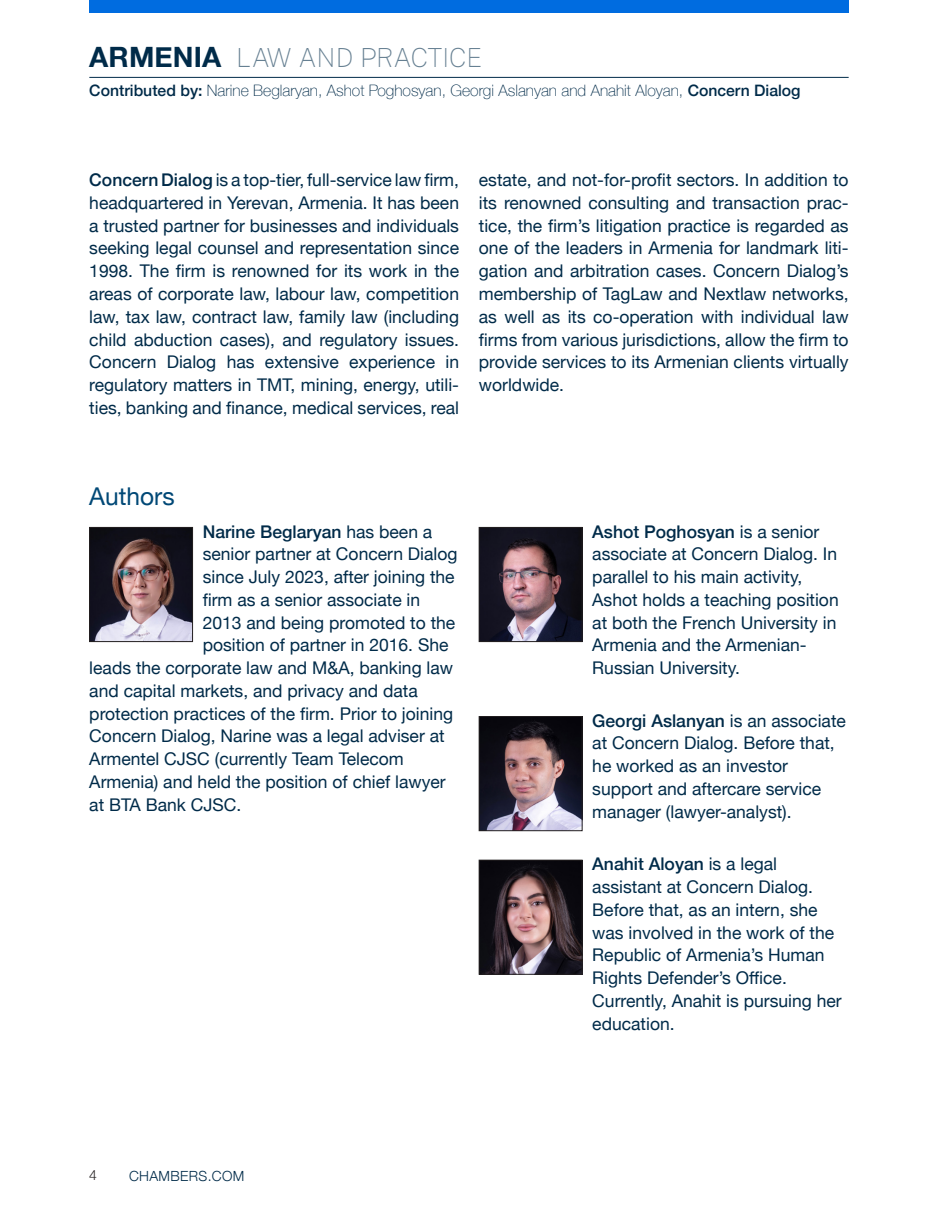
<style>
.page{position:relative;width:938px;height:1221px;background:#fff}
.page>*{position:absolute;margin:0;border:0;box-sizing:border-box;transform-origin:0 0}
.t1{font:100 26.25px "Public Sans";color:#668092}
.Authors{font:24.5px "Helvetica Neue";color:#004876}
.Author_paragraph{font:17.5px/22.8px "Helvetica Neue";color:#002b49}
.Firm_paragraph{font:17.5px/22.8px "Helvetica Neue";color:#002b49;text-align:justify}
.Author_paragraph-2{font:500 17.5px "Helvetica Neue";color:#002b49}
.t2{font:100 15.75px "Helvetica Neue";color:#002b49}
.t3{font:300 14px "Helvetica Neue";letter-spacing:.025em;color:#002b49}
.t4{font:300 14px "Helvetica Neue";color:#231f20}
.s1{font-family:"Helvetica Neue";font-weight:700;font-size:28px;color:#002b49}
.s2{font-weight:500}
.s3{font-weight:400}
</style>
<div class="page">
<hr style="left:89px;top:77px;width:759px;height:1px;background:#002b49">
<div style="left:89px;top:0;width:759px;height:13px;background:#006ce0"></div>
<img style="left:91px;top:529px;width:100px;height:110px">
<div style="left:89px;top:527px;width:104px;height:114px;border:1px solid #231f20"></div>
<img style="left:481px;top:529px;width:99px;height:110px">
<div style="left:479px;top:527px;width:103px;height:114px;border:1px solid #231f20"></div>
<img style="left:481px;top:718px;width:99px;height:110px">
<div style="left:479px;top:716px;width:103px;height:114px;border:1px solid #231f20"></div>
<img style="left:481px;top:861px;width:99px;height:111px">
<div style="left:479px;top:859px;width:103px;height:115px;border:1px solid #231f20"></div>
<h1 class="t1" style="left:89px;top:39px;width:376px"><span class="s1">ARMENIA</span> LAW AN D PRACTICE</h1>
<p class="t2" style="left:89px;top:79px;width:712px"><span class="s2">Contributed by:</span> Narine Beglaryan, Ashot Poghosyan, Georgi Aslanyan and Anahit Aloyan, <span class="s2">Concern Dialog</span></p>
<p class="Firm_paragraph" style="left:89px;top:170px;width:371px"><span class="s2">Concern Dialog</span> is a top-tier, full-service law firm, headquartered in Yerevan, Armenia. It has been a trusted partner for businesses and individuals seeking legal counsel and representation since 1998. The firm is renowned for its work in the areas of corporate law, labour law, competition law, tax law, contract law, family law (including child abduction cases), and regulatory issues.<br>Concern Dialog has extensive experience in regulatory matters in TMT, mining, energy, utili&shy;ties, banking and finance, medical services, real</p>
<p class="Firm_paragraph" style="left:479px;top:170px;width:371px">estate, and not-for-profit sectors. In addition to its renowned consulting and transaction prac&shy;tice, the firm’s litigation practice is regarded as one of the leaders in Armenia for landmark liti&shy;gation and arbitration cases. Concern Dialog’s membership of TagLaw and Nextlaw networks, as well as its co-operation with individual law firms from various jurisdictions, allow the firm to provide services to its Armenian clients virtually worldwide.</p>
<p class="Authors" style="left:89px;top:478px;width:87px">Authors</p>
<p class="Author_paragraph-2" style="left:203px;top:517px;width:231px">Narine Beglaryan <span class="s3">has been a</span></p>
<p class="Author_paragraph" style="left:203px;top:543px;width:256px">senior partner at Concern Dialog</p>
<p class="Author_paragraph" style="left:203px;top:566px;width:253px">since July 2023, after joining the</p>
<p class="Author_paragraph" style="left:203px;top:589px;width:219px">firm as a senior associate in</p>
<p class="Author_paragraph" style="left:203px;top:612px;width:254px">2013 and being promoted to the</p>
<p class="Author_paragraph" style="left:203px;top:634px;width:247px">position of partner in 2016. She</p>
<p class="Author_paragraph" style="left:89px;top:657px;width:365px">leads the corporate law and M&amp;A, banking law</p>
<p class="Author_paragraph" style="left:89px;top:680px;width:330px">and capital markets, and privacy and data</p>
<p class="Author_paragraph" style="left:89px;top:703px;width:365px">protection practices of the firm. Prior to joining</p>
<p class="Author_paragraph" style="left:89px;top:725px;width:357px">Concern Dialog, Narine was a legal adviser at</p>
<p class="Author_paragraph" style="left:89px;top:748px;width:316px">Armentel CJSC (currently Team Telecom</p>
<p class="Author_paragraph" style="left:89px;top:771px;width:358px">Armenia) and held the position of chief lawyer</p>
<p class="Author_paragraph" style="left:89px;top:794px;width:154px">at BTA Bank CJSC.</p>
<p class="t4" style="left:89px;top:1163px;width:9px">4</p>
<p class="t3" style="left:129px;top:1164px;width:117px">CHAMBERS.COM</p>
<p class="Author_paragraph" style="left:592px;top:521px;width:248px"><span class="s2">Ashot Poghosyan</span> is a senior associate at Concern Dialog. In parallel to his main activity,<br>Ashot holds a teaching position at both the French University in<br>Armenia and the Armenian-<br>Russian University.</p>
<p class="Author_paragraph" style="left:592px;top:710px;width:255px"><span class="s2">Georgi Aslanyan</span> is an associate at Concern Dialog. Before that, he worked as an investor support and aftercare service manager (lawyer-analyst).</p>
<p class="Author_paragraph" style="left:592px;top:853px;width:251px"><span class="s2">Anahit Aloyan</span> is a legal assistant at Concern Dialog.<br>Before that, as an intern, she was involved in the work of the<br>Republic of Armenia’s Human<br>Rights Defender’s Office.<br>Currently, Anahit is pursuing her education.</p>
</div>
